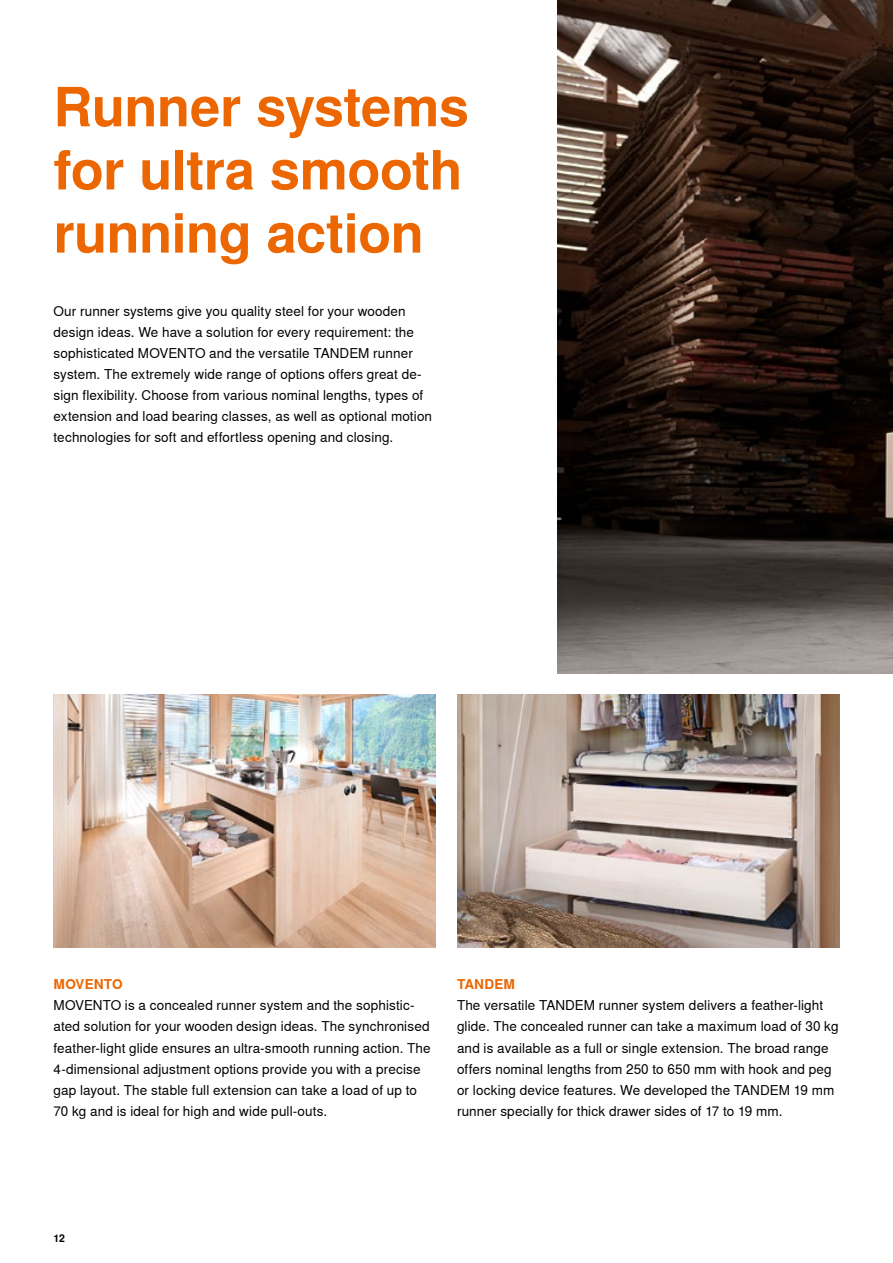
<style>
.page{position:relative;width:893px;height:1263px;background:#fff}
.page>*{position:absolute;margin:0;border:0;box-sizing:border-box;transform-origin:0 0}
._36_Head_A4_White_Bold{font:700 54px/63.2px "Nimbus Sans Global";letter-spacing:-.01em;color:#ec6602}
._09_Copy_Black_Regular{font:13.5px/21px "Nimbus Sans Global";letter-spacing:.01em;color:#000}
._09_Copy_White_Regular{font:13.5px/21px "Nimbus Sans Global";letter-spacing:.01em;color:#000}
._09_Copy_Orange_Bold{font:700 13.5px "Nimbus Sans Global";letter-spacing:.01em;color:#ec6602}
.t1{font:700 10.5px "Nimbus Sans Global";color:#000}
</style>
<div class="page">
<img style="left:558px;top:0;width:335px;height:674px">
<img style="left:54px;top:695px;width:382px;height:252px">
<img style="left:457px;top:695px;width:382px;height:252px">
<p class="_36_Head_A4_White_Bold" style="left:54px;top:76px;width:417px">Runner systems for ultra smooth running action</p>
<p class="_09_Copy_White_Regular" style="left:54px;top:301px;width:380px">Our runner systems give you quality steel for your wooden design ideas. We have a solution for every requirement: the sophisticated MOVENTO and the versatile TANDEM runner system. The extremely wide range of options offers great de&shy;sign flexibility. Choose from various nominal lengths, types of extension and load bearing classes, as well as optional motion technologies for soft and effortless opening and closing.</p>
<p class="_09_Copy_Orange_Bold" style="left:54px;top:977px;width:71px">MOVENTO</p>
<p class="_09_Copy_Black_Regular" style="left:54px;top:995px;width:379px">MOVENTO is a concealed runner system and the sophistic&shy;ated solution for your wooden design ideas. The synchronised feather-light glide ensures an ultra-smooth running action. The 4-dimensional adjustment options provide you with a precise gap layout. The stable full extension can take a load of up to 70 kg and is ideal for high and wide pull-outs.</p>
<p class="_09_Copy_Orange_Bold" style="left:457px;top:977px;width:60px">TANDEM</p>
<p class="_09_Copy_Black_Regular" style="left:457px;top:995px;width:383px">The versatile TANDEM runner system delivers a feather-light glide. The concealed runner can take a maximum load of 30 kg and is available as a full or single extension. The broad range offers nominal lengths from 250 to 650 mm with hook and peg or locking device features. We developed the TANDEM 19 mm runner specially for thick drawer sides of 17 to 19 mm.</p>
<p class="t1" style="left:54px;top:1232px;width:13px">12</p>
</div>
